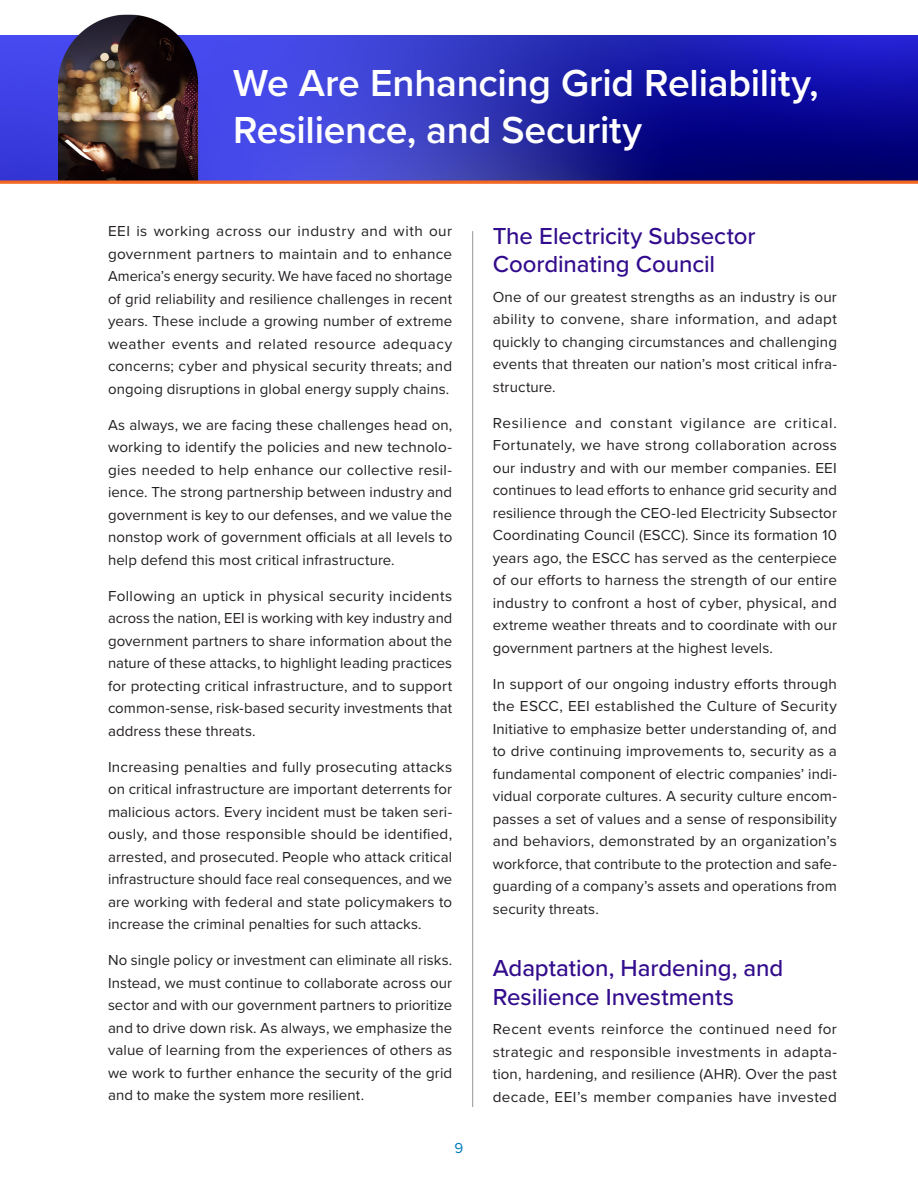
<style>
.page{position:relative;width:918px;height:1188px;background:#fff}
.page>*{position:absolute;margin:0;border:0;box-sizing:border-box;transform-origin:0 0}
.t1{font:600 39px/46.8px "Proxima Nova";letter-spacing:-.01em;color:#fff}
.Speech_Section_Subhe{font:500 24px/28.8px "Proxima Nova";letter-spacing:-.005em;color:#320c8c}
.Speech_Text{font:15px/22.5px "Proxima Nova";letter-spacing:.01em;color:#231f20;text-align:justify}
.t2{font:15px "Proxima Nova";color:#007dbb}
</style>
<div class="page">
<img style="left:0;top:36px;width:918px;height:145px">
<img style="left:47px;top:14px;width:159px;height:167px">
<hr style="left:0;top:181px;width:918px;height:3px;background:#f26722">
<hr style="left:472px;top:231px;width:1px;height:876px;background:#939598">
<p class="t1" style="left:233px;top:59px;width:587px">We Are Enhancing Grid Reliability,<br>Resilience, and Security</p>
<p class="Speech_Text" style="left:108px;top:220px;width:346px">EEI is working across our industry and with our government partners to maintain and to enhance America’s energy security. We have faced no shortage of grid reliability and resilience challenges in recent years. These include a growing number of extreme weather events and related resource adequacy concerns; cyber and physical security threats; and ongoing disruptions in global energy supply chains.</p>
<p class="Speech_Text" style="left:108px;top:413px;width:346px">As always, we are facing these challenges head on, working to identify the policies and new technolo&shy;gies needed to help enhance our collective resil&shy;ience. The strong partnership between industry and government is key to our defenses, and we value the nonstop work of government officials at all levels to help defend this most critical infrastructure.</p>
<p class="Speech_Text" style="left:108px;top:584px;width:346px">Following an uptick in physical security incidents across the nation, EEI is working with key industry and government partners to share information about the nature of these attacks, to highlight leading practices for protecting critical infrastructure, and to support common-sense, risk-based security investments that address these threats.</p>
<p class="Speech_Text" style="left:108px;top:755px;width:346px">Increasing penalties and fully prosecuting attacks on critical infrastructure are important deterrents for malicious actors. Every incident must be taken seri&shy;ously, and those responsible should be identified, arrested, and prosecuted. People who attack critical infrastructure should face real consequences, and we are working with federal and state policymakers to increase the criminal penalties for such attacks.</p>
<p class="Speech_Text" style="left:108px;top:949px;width:346px">No single policy or investment can eliminate all risks.<br>Instead, we must continue to collaborate across our sector and with our government partners to prioritize and to drive down risk. As always, we emphasize the value of learning from the experiences of others as we work to further enhance the security of the grid and to make the system more resilient.</p>
<p class="t2" style="left:455px;top:1137px;width:10px">9</p>
<p class="Speech_Section_Subhe" style="left:493px;top:220px;width:264px">The Electricity Subsector<br>Coordinating Council</p>
<p class="Speech_Text" style="left:493px;top:285px;width:346px">One of our greatest strengths as an industry is our ability to convene, share information, and adapt quickly to changing circumstances and challenging events that threaten our nation’s most critical infra&shy;structure.</p>
<p class="Speech_Text" style="left:493px;top:411px;width:346px">Resilience and constant vigilance are critical.<br>Fortunately, we have strong collaboration across our industry and with our member companies. EEI continues to lead efforts to enhance grid security and resilience through the CEO-led Electricity Subsector Coordinating Council (ESCC). Since its formation 10 years ago, the ESCC has served as the centerpiece of our efforts to harness the strength of our entire industry to confront a host of cyber, physical, and extreme weather threats and to coordinate with our government partners at the highest levels.</p>
<p class="Speech_Text" style="left:493px;top:672px;width:346px">In support of our ongoing industry efforts through the ESCC, EEI established the Culture of Security Initiative to emphasize better understanding of, and to drive continuing improvements to, security as a fundamental component of electric companies’ indi&shy;vidual corporate cultures. A security culture encom&shy;passes a set of values and a sense of responsibility and behaviors, demonstrated by an organization’s workforce, that contribute to the protection and safe&shy;guarding of a company’s assets and operations from security threats.</p>
<p class="Speech_Section_Subhe" style="left:493px;top:953px;width:292px">Adaptation, Hardening, and<br>Resilience Investments</p>
<p class="Speech_Text" style="left:493px;top:1017px;width:346px">Recent events reinforce the continued need for strategic and responsible investments in adapta&shy;tion, hardening, and resilience (AHR). Over the past decade, EEI’s member companies have invested</p>
</div>
